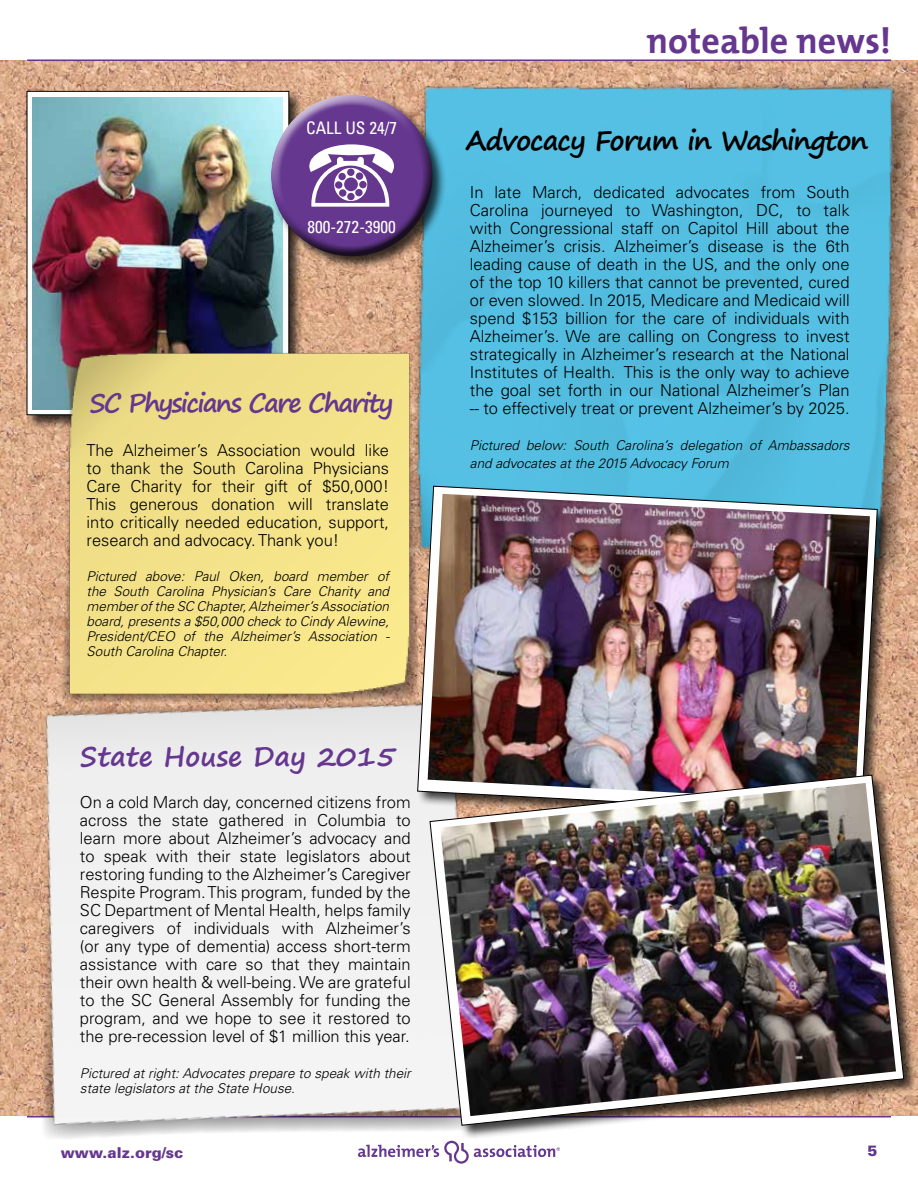
<style>
.page{position:relative;width:918px;height:1188px;background:#fff}
.page>*{position:absolute;margin:0;border:0;box-sizing:border-box;transform-origin:0 0}
.t1{font:36px "alzheimer'sassociation";color:#65378f}
.t2{font:700 27px "Segoe Print";letter-spacing:-.04em;color:#000}
.t3{font:700 27px "Segoe Print";color:#65378f}
.t4{font:700 25.5px "Segoe Print";letter-spacing:-.07em;color:#65378f}
.t5{font:condensed 17.25px "Univers LT Std";color:#fff}
.t6{font:300 16.5px/18px "Univers LT Std";color:#000;text-align:justify}
.t7{font:900 15px "Univers LT Std";color:#65378f}
.t8{font:italic 300 13.5px/15px "Univers LT Std";color:#000}
</style>
<div class="page">
<svg style="left:551px;top:1147px;width:9px;height:10px"></svg>
<img style="left:0;top:60px;width:918px;height:714px">
<hr style="left:27px;top:59px;width:864px;height:2px;background:#65378f">
<img style="left:0;top:604px;width:551px;height:560px">
<div style="left:25px;top:90px;width:279px;height:340px;background:#000;opacity:.75"></div>
<div style="left:27px;top:91px;width:262px;height:324px;background:#fff"></div>
<img style="left:32px;top:97px;width:251px;height:313px">
<img style="left:48px;top:332px;width:368px;height:374px">
<img style="left:392px;top:60px;width:526px;height:529px">
<div style="left:269px;top:93px;width:178px;height:178px;background:#000;opacity:.75"></div>
<div style="left:269px;top:93px;width:160px;height:127px;background:#fff;opacity:.75"></div>
<div style="left:272px;top:120px;width:162px;height:138px;background:#000;opacity:.75"></div>
<svg style="left:309px;top:144px;width:85px;height:63px"></svg>
<div style="left:416px;top:485px;width:476px;height:344px;background:#000;opacity:.75"></div>
<svg style="left:417px;top:486px;width:461px;height:329px"></svg>
<img style="left:428px;top:494px;width:442px;height:308px">
<div style="left:429px;top:774px;width:489px;height:366px;background:#000;opacity:.75"></div>
<img style="left:430px;top:775px;width:474px;height:351px">
<img style="left:440px;top:783px;width:456px;height:333px">
<p class="t5" style="left:306px;top:117px;width:93px">CALL US 24/7</p>
<p class="t5" style="left:308px;top:216px;width:90px">800-272-3900</p>
<h3 class="t4" style="left:89px;top:380px;width:306px">SC Physicians Care Charity</h3>
<p class="t6" style="left:87px;top:441px;width:304px">The Alzheimer’s Association would like to thank the South Carolina Physicians Care Charity for their gift of $50,000!<br>This generous donation will translate into critically needed education, support, research and advocacy. Thank you!</p>
<p class="t8" style="left:87px;top:569px;width:304px;text-align:justify">Pictured above: Paul Oken, board member of the South Carolina Physician’s Care Charity and member of the SC Chapter, Alzheimer’s Association board, presents a $50,000 check to Cindy Alewine, President/CEO of the Alzheimer’s Association - South Carolina Chapter.</p>
<h2 class="t3" style="left:80px;top:732px;width:317px">State House Day 2015</h2>
<p class="t6" style="left:80px;top:794px;width:332px">On a cold March day, concerned citizens from across the state gathered in Columbia to learn more about Alzheimer’s advocacy and to speak with their state legislators about restoring funding to the Alzheimer’s Caregiver Respite Program. This program, funded by the SC Department of Mental Health, helps family caregivers of individuals with Alzheimer’s (or any type of dementia) access short-term assistance with care so that they maintain their own health &amp; well-being. We are grateful to the SC General Assembly for funding the program, and we hope to see it restored to the pre-recession level of $1 million this year.</p>
<p class="t8" style="left:80px;top:1066px;width:332px">Pictured at right: Advocates prepare to speak with their state legislators at the State House.</p>
<h1 class="t1" style="left:646px;top:11px;width:246px">noteable news!</h1>
<h2 class="t2" style="left:466px;top:116px;width:404px">Advocacy Forum in Washington</h2>
<p class="t6" style="left:470px;top:184px;width:381px">In late March, dedicated advocates from South Carolina journeyed to Washington, DC, to talk with Congressional staff on Capitol Hill about the Alzheimer’s crisis. Alzheimer’s disease is the 6th leading cause of death in the US, and the only one of the top 10 killers that cannot be prevented, cured or even slowed. In 2015, Medicare and Medicaid will spend $153 billion for the care of individuals with Alzheimer’s. We are calling on Congress to invest strategically in Alzheimer’s research at the National Institutes of Health. This is the only way to achieve the goal set forth in our National Alzheimer’s Plan -- to effectively treat or prevent Alzheimer’s by 2025.</p>
<p class="t8" style="left:470px;top:436px;width:381px;line-height:18px">Pictured below: South Carolina’s delegation of Ambassadors and advocates at the 2015 Advocacy Forum</p>
<p class="t7" style="left:61px;top:1144px;width:124px">www.alz.org/sc</p>
<p class="t7" style="left:868px;top:1141px;width:12px">5</p>
</div>
